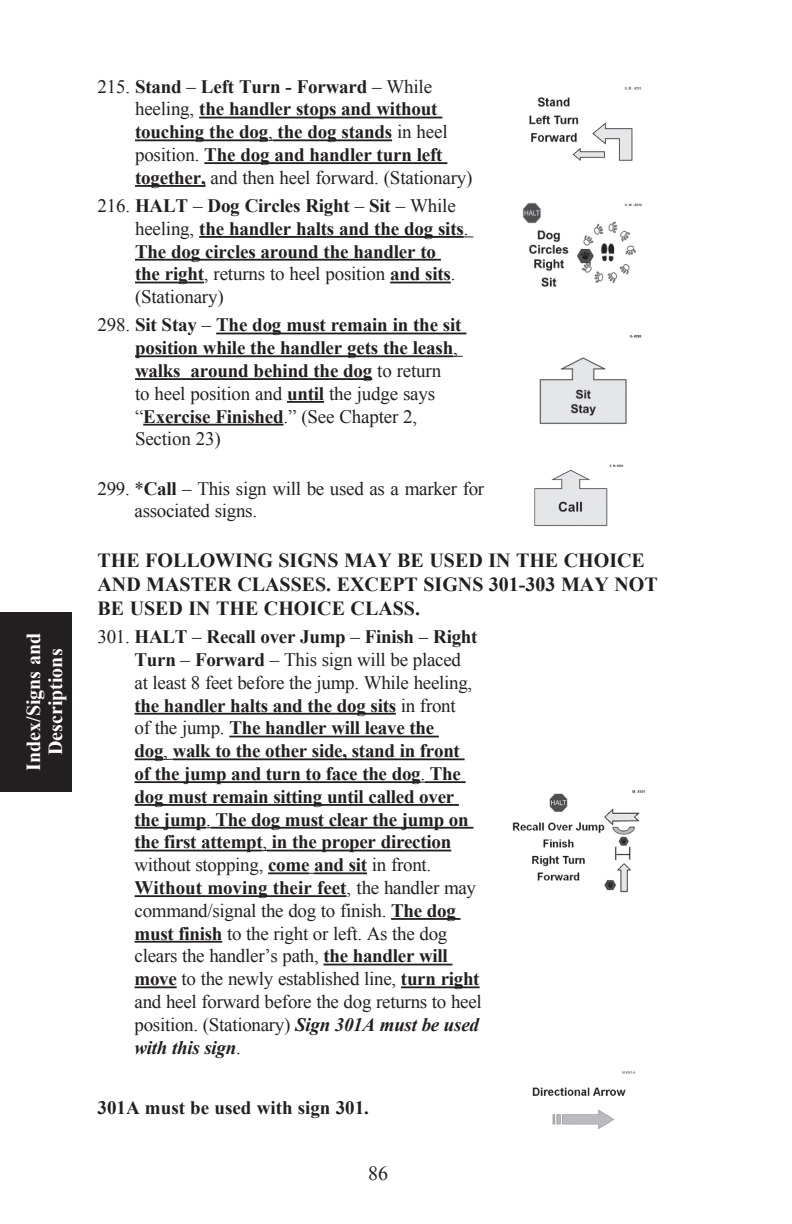
<style>
.page{position:relative;width:792px;height:1224px;background:#fff}
.page>*{position:absolute;margin:0;border:0;box-sizing:border-box;transform-origin:0 0}
.t1{font:700 20px/24px "Times New Roman";color:#231f20}
.t2{font:700 20px/22px "Times New Roman";color:#fff;text-align:center}
.t3{font:20px "Times New Roman";color:#231f20}
.t4{font:700 19px/22.8px "Times New Roman";letter-spacing:-.01em;color:#231f20}
.t5{font:19px/22.8px "Times New Roman";letter-spacing:-.015em;color:#231f20}
.s1{font-weight:400}
.s2{font-weight:700}
.s3{font-style:italic}
</style>
<div class="page">
<div style="left:0;top:612px;width:72px;height:180px;background:#231f20"></div>
<hr style="left:199px;top:117px;width:243px;height:1px;background:#231f20">
<hr style="left:135px;top:139px;width:133px;height:2px;background:#231f20">
<hr style="left:273px;top:139px;width:119px;height:2px;background:#231f20">
<hr style="left:204px;top:162px;width:243px;height:2px;background:#231f20">
<hr style="left:135px;top:185px;width:71px;height:2px;background:#231f20">
<img style="left:529px;top:86px;width:113px;height:75px">
<hr style="left:199px;top:236px;width:265px;height:2px;background:#231f20">
<hr style="left:135px;top:259px;width:306px;height:2px;background:#231f20">
<hr style="left:135px;top:282px;width:69px;height:1px;background:#231f20">
<hr style="left:390px;top:282px;width:61px;height:1px;background:#231f20">
<img style="left:523px;top:202px;width:119px;height:85px">
<hr style="left:216px;top:333px;width:250px;height:1px;background:#231f20">
<hr style="left:135px;top:355px;width:318px;height:2px;background:#231f20">
<hr style="left:135px;top:378px;width:237px;height:2px;background:#231f20">
<hr style="left:287px;top:401px;width:37px;height:2px;background:#231f20">
<hr style="left:143px;top:424px;width:141px;height:2px;background:#231f20">
<img style="left:539px;top:335px;width:103px;height:89px">
<img style="left:534px;top:464px;width:90px;height:62px">
<hr style="left:135px;top:713px;width:261px;height:2px;background:#231f20">
<hr style="left:229px;top:736px;width:210px;height:1px;background:#231f20">
<hr style="left:135px;top:758px;width:28px;height:2px;background:#231f20">
<hr style="left:173px;top:758px;width:292px;height:2px;background:#231f20">
<hr style="left:135px;top:781px;width:285px;height:2px;background:#231f20">
<hr style="left:425px;top:781px;width:41px;height:2px;background:#231f20">
<hr style="left:135px;top:804px;width:324px;height:2px;background:#231f20">
<hr style="left:135px;top:827px;width:71px;height:2px;background:#231f20">
<hr style="left:211px;top:827px;width:262px;height:2px;background:#231f20">
<hr style="left:135px;top:850px;width:128px;height:1px;background:#231f20">
<hr style="left:267px;top:850px;width:184px;height:1px;background:#231f20">
<hr style="left:268px;top:872px;width:41px;height:2px;background:#231f20">
<hr style="left:314px;top:872px;width:53px;height:2px;background:#231f20">
<hr style="left:135px;top:895px;width:212px;height:2px;background:#231f20">
<hr style="left:391px;top:918px;width:70px;height:2px;background:#231f20">
<hr style="left:135px;top:941px;width:87px;height:2px;background:#231f20">
<hr style="left:323px;top:964px;width:129px;height:1px;background:#231f20">
<hr style="left:135px;top:986px;width:42px;height:2px;background:#231f20">
<hr style="left:401px;top:986px;width:79px;height:2px;background:#231f20">
<img style="left:512px;top:790px;width:133px;height:103px">
<img style="left:532px;top:1071px;width:104px;height:58px">
<p class="t2" style="left:22px;top:771px;width:139px;rotate:-90deg">Index/Signs and<br>Descriptions</p>
<p class="t4" style="left:135px;top:74px;width:339px;text-indent:-38px"><span class="s1">215.</span> Stand <span class="s1">–</span> Left Turn - Forward <span class="s1">– While heeling,</span> the handler stops and without touching the dog<span class="s1">,</span> the dog stands <span class="s1">in heel position.</span> The dog and handler turn left together, <span class="s1">and then heel forward. (Stationary)</span></p>
<p class="t4" style="left:135px;top:194px;width:335px;text-indent:-38px"><span class="s1">216.</span> HALT <span class="s1">–</span> Dog Circles Right <span class="s1">–</span> Sit <span class="s1">– While heeling,</span> the handler halts and the dog sits<span class="s1">.<br></span>The dog circles around the handler to<br>the right<span class="s1">, returns to heel position</span> and sits<span class="s1">. (Stationary)</span></p>
<p class="t4" style="left:135px;top:313px;width:328px;text-indent:-38px"><span class="s1">298.</span> Sit Stay <span class="s1">–</span> The dog must remain in the sit position while the handler gets the leash<span class="s1">, </span>walks around behind the dog <span class="s1">to return<br>to heel position and</span> until <span class="s1">the judge says “</span>Exercise Finished<span class="s1">.” (See Chapter 2, Section 23)</span></p>
<p class="t5" style="left:135px;top:477px;width:351px;text-indent:-37px">299. *<span class="s2">Call</span> – This sign will be used as a marker for associated signs.</p>
<p class="t1" style="left:98px;top:548px;width:562px">THE FOLLOWING SIGNS MAY BE USED IN THE CHOICE<br>AND MASTER CLASSES. EXCEPT SIGNS 301-303 MAY NOT<br>BE USED IN THE CHOICE CLASS.</p>
<p class="t4" style="left:135px;top:625px;width:349px;text-indent:-37px"><span class="s1">301.</span> HALT <span class="s1">–</span> Recall over Jump <span class="s1">–</span> Finish <span class="s1">–</span> Right Turn <span class="s1">–</span> Forward <span class="s1">– This sign will be placed<br>at least 8 feet before the jump. While heeling, </span>the handler halts and the dog sits <span class="s1">in front<br>of the jump.</span> The handler will leave the<br>dog<span class="s1">,</span> walk to the other side, stand in front<br>of the jump and turn to face the dog<span class="s1">.</span> The dog must remain sitting until called over the jump<span class="s1">.</span> The dog must clear the jump on the first attempt<span class="s1">,</span> in the proper direction <span class="s1">without stopping,</span> come and sit <span class="s1">in front.<br></span>Without moving their feet<span class="s1">, the handler may command/signal the dog to finish.</span> The dog must finish <span class="s1">to the right or left. As the dog clears the handler’s path,</span> the handler will move <span class="s1">to the newly established line,</span> turn right <span class="s1">and heel forward before the dog returns to heel position. (Stationary)</span> <span class="s3">Sign 301A must be used with this sign</span><span class="s1">.</span></p>
<p class="t4" style="left:98px;top:1096px;width:273px">301A must be used with sign 301.</p>
<p class="t3" style="left:368px;top:1160px;width:21px">86</p>
</div>
